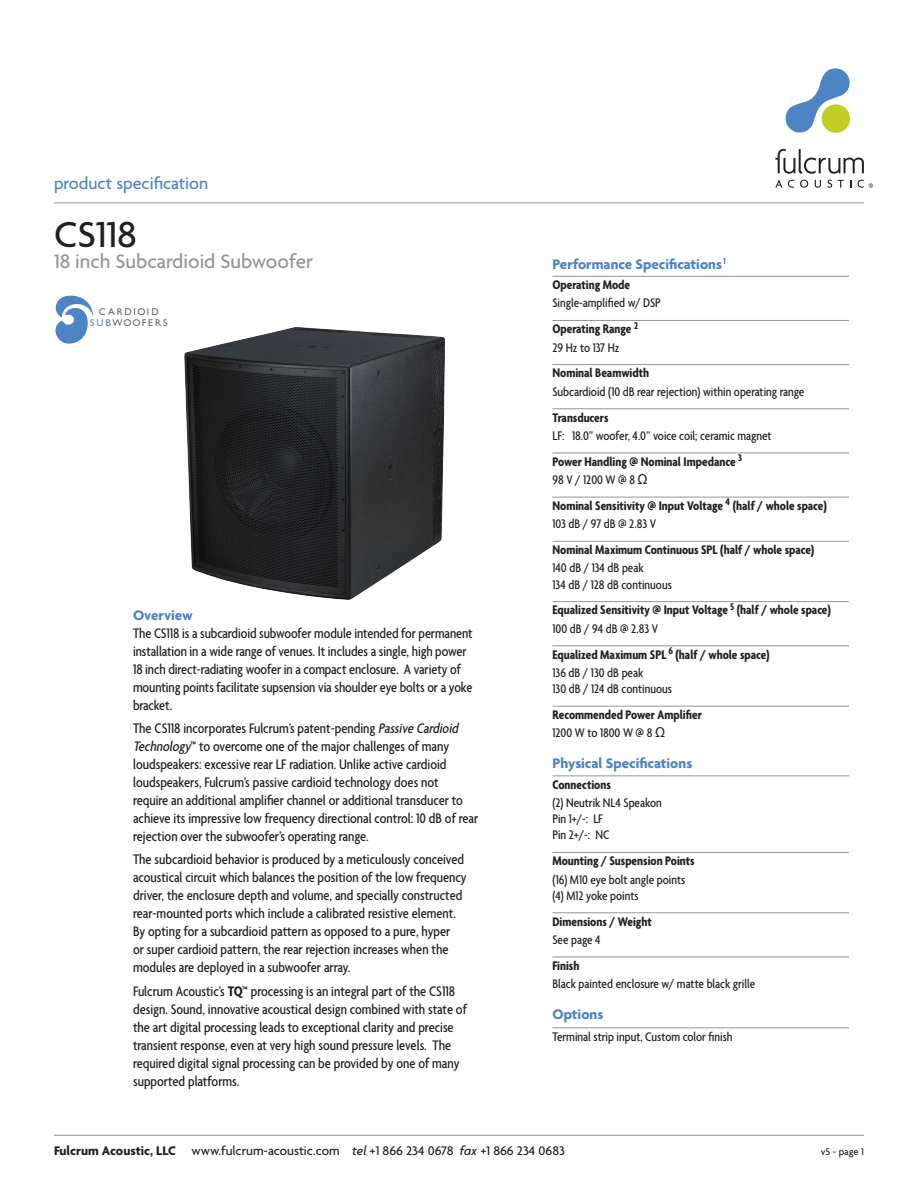
<style>
.page{position:relative;width:918px;height:1188px;background:#fff}
.page>*{position:absolute;margin:0;border:0;box-sizing:border-box;transform-origin:0 0}
.t1{font:500 39px "Agenda";color:#231f20}
.t2{font:500 21px "Agenda";color:#939598}
.t3{font:500 18px "Agenda";color:#4d84c4}
.body{font:500 condensed 15px/18px "Agenda";color:#231f20}
.blue_head{font:700 15px "Agenda";color:#4d84c4}
.data{font:500 condensed 13.5px/16.2px "Agenda";color:#231f20}
.data_head{font:700 condensed 13.5px "Agenda";color:#231f20}
.t4{font:500 13.5px "Agenda";color:#231f20}
.options_head{font:500 condensed 13.5px "Agenda";color:#231f20}
.t5{font:500 10.5px "Agenda";letter-spacing:-.005em;color:#231f20}
.t6{font:9.9px/10.9px "Gill Sans";letter-spacing:.2em;color:#636366;text-align:center}
.s1{color:#4d84c4}
.s2{font-style:italic}
.s3{font-weight:700}
.s4{font-family:"Arial";font-weight:400;font-stretch:normal}
</style>
<div class="page">
<svg style="left:785px;top:68px;width:65px;height:65px"></svg>
<svg style="left:775px;top:149px;width:89px;height:25px"></svg>
<svg style="left:775px;top:180px;width:7px;height:8px"></svg>
<svg style="left:788px;top:180px;width:6px;height:8px"></svg>
<svg style="left:800px;top:180px;width:8px;height:8px"></svg>
<svg style="left:815px;top:180px;width:6px;height:8px"></svg>
<svg style="left:827px;top:180px;width:5px;height:8px"></svg>
<svg style="left:838px;top:180px;width:6px;height:8px"></svg>
<svg style="left:858px;top:180px;width:15px;height:8px"></svg>
<hr style="left:54px;top:1135px;width:810px;height:1px;background:#939598">
<hr style="left:54px;top:202px;width:810px;height:1px;background:#939598">
<hr style="left:552px;top:276px;width:297px;height:1px;background:#939598">
<hr style="left:552px;top:320px;width:297px;height:1px;background:#939598">
<hr style="left:552px;top:364px;width:297px;height:1px;background:#939598">
<hr style="left:552px;top:408px;width:297px;height:1px;background:#939598">
<hr style="left:552px;top:453px;width:297px;height:1px;background:#939598">
<hr style="left:552px;top:497px;width:297px;height:1px;background:#939598">
<hr style="left:552px;top:541px;width:297px;height:1px;background:#939598">
<hr style="left:552px;top:601px;width:297px;height:1px;background:#939598">
<hr style="left:552px;top:645px;width:297px;height:1px;background:#939598">
<hr style="left:552px;top:706px;width:297px;height:1px;background:#939598">
<hr style="left:552px;top:775px;width:297px;height:1px;background:#939598">
<hr style="left:552px;top:852px;width:297px;height:1px;background:#939598">
<hr style="left:552px;top:912px;width:297px;height:1px;background:#939598">
<hr style="left:552px;top:957px;width:297px;height:1px;background:#939598">
<hr style="left:552px;top:1027px;width:297px;height:1px;background:#939598">
<img style="left:184px;top:327px;width:261px;height:273px">
<svg style="left:55px;top:295px;width:38px;height:49px"></svg>
<p class="t3" style="left:54px;top:173px;width:156px">product specification</p>
<p class="t1" style="left:54px;top:211px;width:85px">CS118</p>
<p class="t2" style="left:54px;top:249px;width:261px">18 inch Subcardioid Subwoofer</p>
<p class="t6" style="left:90px;top:306px;width:79px">CARDIOID<br><span class="s1">SUB</span>WOOFERS</p>
<p class="blue_head" style="left:133px;top:606px;width:61px">Overview</p>
<p class="body" style="left:133px;top:625px;width:341px">The CS118 is a subcardioid subwoofer module intended for permanent installation in a wide range of venues. It includes a single, high power 18 inch direct-radiating woofer in a compact enclosure. A variety of mounting points facilitate supsension via shoulder eye bolts or a yoke bracket.</p>
<p class="body" style="left:133px;top:720px;width:347px">The CS118 incorporates Fulcrum’s patent-pending <span class="s2">Passive Cardioid Technology</span><span class="s3">™</span> to overcome one of the major challenges of many loudspeakers: excessive rear LF radiation. Unlike active cardioid loudspeakers, Fulcrum’s passive cardioid technology does not<br>require an additional amplifier channel or additional transducer to achieve its impressive low frequency directional control: 10 dB of rear rejection over the subwoofer’s operating range.</p>
<p class="body" style="left:133px;top:851px;width:335px">The subcardioid behavior is produced by a meticulously conceived acoustical circuit which balances the position of the low frequency driver, the enclosure depth and volume, and specially constructed rear-mounted ports which include a calibrated resistive element.<br>By opting for a subcardioid pattern as opposed to a pure, hyper<br>or super cardioid pattern, the rear rejection increases when the modules are deployed in a subwoofer array.</p>
<p class="body" style="left:133px;top:983px;width:335px">Fulcrum Acoustic’s <span class="s3">TQ™</span> processing is an integral part of the CS118 design. Sound, innovative acoustical design combined with state of the art digital processing leads to exceptional clarity and precise transient response, even at very high sound pressure levels. The required digital signal processing can be provided by one of many supported platforms.</p>
<p class="blue_head" style="left:552px;top:255px;width:175px">Performance Specifications<sup>1</sup></p>
<p class="data_head" style="left:552px;top:278px;width:79px">Operating Mode</p>
<p class="data" style="left:552px;top:296px;width:110px">Single-amplified w/ DSP</p>
<p class="data_head" style="left:552px;top:322px;width:87px">Operating Range <sup>2</sup></p>
<p class="data" style="left:552px;top:340px;width:69px">29 Hz to 137 Hz</p>
<p class="data_head" style="left:552px;top:366px;width:98px">Nominal Beamwidth</p>
<p class="data" style="left:552px;top:384px;width:253px">Subcardioid (10 dB rear rejection) within operating range</p>
<p class="data_head" style="left:552px;top:410px;width:58px">Transducers</p>
<p class="data" style="left:552px;top:428px;width:221px">LF: 18.0” woofer, 4.0” voice coil; ceramic magnet</p>
<p class="data_head" style="left:552px;top:454px;width:191px">Power Handling @ Nominal Impedance <sup>3</sup></p>
<p class="data" style="left:552px;top:473px;width:97px">98 V / 1200 W @ 8 <span class="s4">Ω</span></p>
<p class="data_head" style="left:552px;top:498px;width:276px">Nominal Sensitivity @ Input Voltage <sup>4</sup> (half / whole space)</p>
<p class="data" style="left:552px;top:517px;width:105px">103 dB / 97 dB @ 2.83 V</p>
<p class="data_head" style="left:552px;top:542px;width:263px">Nominal Maximum Continuous SPL (half / whole space)</p>
<p class="data" style="left:552px;top:561px;width:121px">140 dB / 134 dB peak<br>134 dB / 128 dB continuous</p>
<p class="data_head" style="left:552px;top:603px;width:280px">Equalized Sensitivity @ Input Voltage <sup>5</sup> (half / whole space)</p>
<p class="data" style="left:552px;top:621px;width:107px">100 dB / 94 dB @ 2.83 V</p>
<p class="data_head" style="left:552px;top:647px;width:219px">Equalized Maximum SPL <sup>6</sup> (half / whole space)</p>
<p class="data" style="left:552px;top:665px;width:121px">136 dB / 130 dB peak<br>130 dB / 124 dB continuous</p>
<p class="data_head" style="left:552px;top:707px;width:151px">Recommended Power Amplifier</p>
<p class="data" style="left:552px;top:726px;width:114px">1200 W to 1800 W @ 8 <span class="s4">Ω</span></p>
<p class="blue_head" style="left:552px;top:754px;width:141px">Physical Specifications</p>
<p class="data_head" style="left:552px;top:777px;width:60px">Connections</p>
<p class="data" style="left:552px;top:795px;width:111px">(2) Neutrik NL4 Speakon<br>Pin 1+/-: LF<br>Pin 2+/-: NC</p>
<p class="data_head" style="left:552px;top:854px;width:144px">Mounting / Suspension Points</p>
<p class="data" style="left:552px;top:872px;width:134px">(16) M10 eye bolt angle points (4) M12 yoke points</p>
<p class="data_head" style="left:552px;top:914px;width:101px">Dimensions / Weight</p>
<p class="data" style="left:552px;top:932px;width:50px">See page 4</p>
<p class="data_head" style="left:552px;top:958px;width:28px">Finish</p>
<p class="data" style="left:552px;top:977px;width:204px">Black painted enclosure w/ matte black grille</p>
<p class="blue_head" style="left:552px;top:1005px;width:52px">Options</p>
<p class="options_head" style="left:552px;top:1029px;width:182px">Terminal strip input, Custom color finish</p>
<p class="t4" style="left:54px;top:1142px;width:512px"><span class="s3">Fulcrum Acoustic, LLC</span> www.fulcrum-acoustic.com <span class="s2">tel</span> +1 866 234 0678 <span class="s2">fax</span> +1 866 234 0683</p>
<p class="t5" style="left:821px;top:1145px;width:45px">v5 - page 1</p>
</div>
